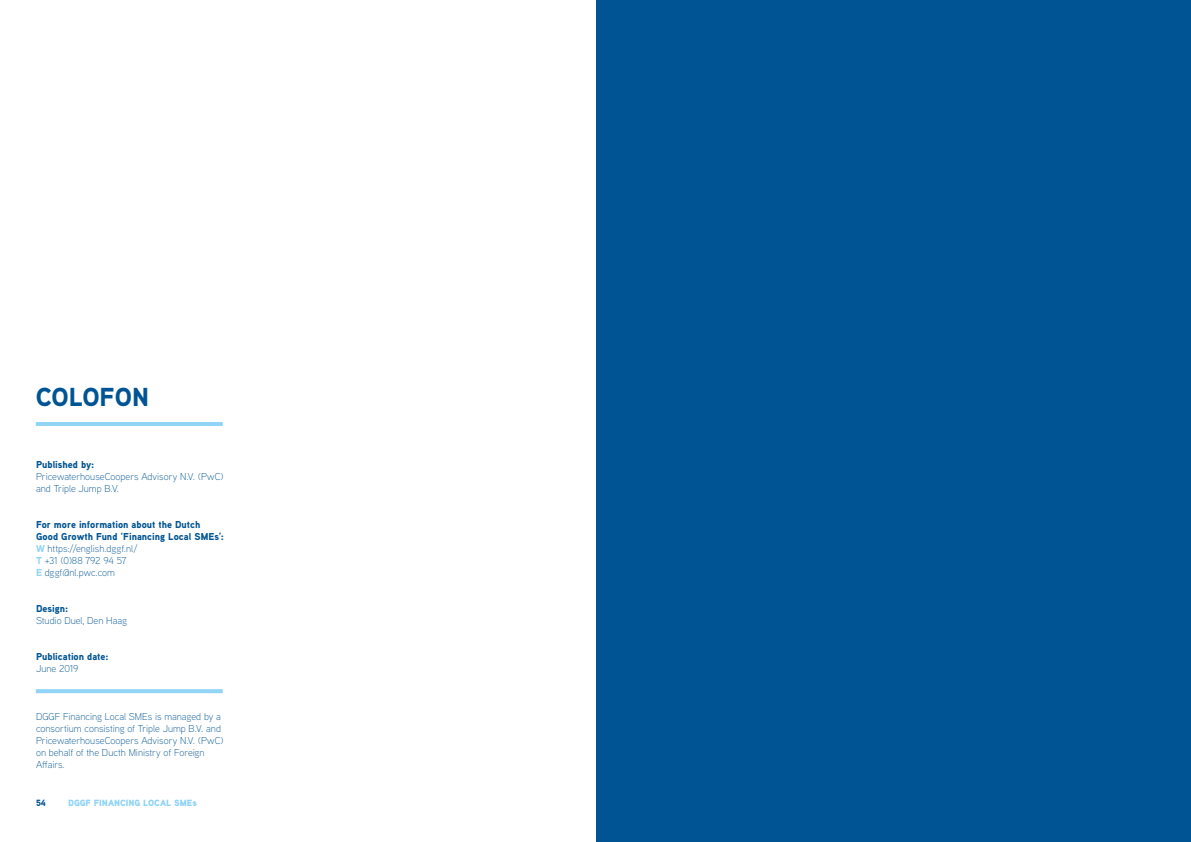
<style>
.page{position:relative;width:1191px;height:842px;background:#fff}
.page>*{position:absolute;margin:0;border:0;box-sizing:border-box;transform-origin:0 0}
.t1{font:900 26px "Aaux Next";color:#005493}
.t2{font:300 10px/12px "Aaux Next";color:#005493}
.t3{font:900 10px/12px "Aaux Next";color:#005493}
.t4{font:900 9px "Aaux Next";color:#92d4f5}
.t5{font:900 9px "Aaux Next";color:#005493}
.s1{color:#92d4f5}
.s2{font-weight:300}
</style>
<div class="page">
<hr style="left:36px;top:422px;width:187px;height:4px;background:#92d4f5">
<svg style="left:36px;top:689px;width:187px;height:4px"></svg>
<div style="left:596px;top:0;width:595px;height:842px;background:#005493"></div>
<h1 class="t1" style="left:36px;top:379px;width:115px">COLOFON</h1>
<p class="t3" style="left:36px;top:458px;width:60px">Published by:</p>
<p class="t2" style="left:36px;top:470px;width:189px">PricewaterhouseCoopers Advisory N.V. (PwC) and Triple Jump B.V.</p>
<p class="t3" style="left:36px;top:518px;width:189px">For more information about the Dutch<br>Good Growth Fund ‘Financing Local SMEs’:<br><span class="s1">W</span> <span class="s2">https://english.dggf.nl/<br></span><span class="s1">T</span> <span class="s2">+31 (0)88 792 94 57<br></span><span class="s1">E</span> <span class="s2">dggf@nl.pwc.com</span></p>
<p class="t3" style="left:36px;top:602px;width:34px">Design:</p>
<p class="t2" style="left:36px;top:614px;width:92px">Studio Duel, Den Haag</p>
<p class="t3" style="left:36px;top:650px;width:74px">Publication date:</p>
<p class="t2" style="left:36px;top:662px;width:44px">June 2019</p>
<p class="t2" style="left:36px;top:710px;width:189px">DGGF Financing Local SMEs is managed by a consortium consisting of Triple Jump B.V. and PricewaterhouseCoopers Advisory N.V. (PwC) on behalf of the Ducth Ministry of Foreign Affairs.</p>
<p class="t5" style="left:36px;top:796px;width:11px">54</p>
<p class="t4" style="left:68px;top:796px;width:130px">DGGF FINANCING LOCAL SMEs</p>
</div>
